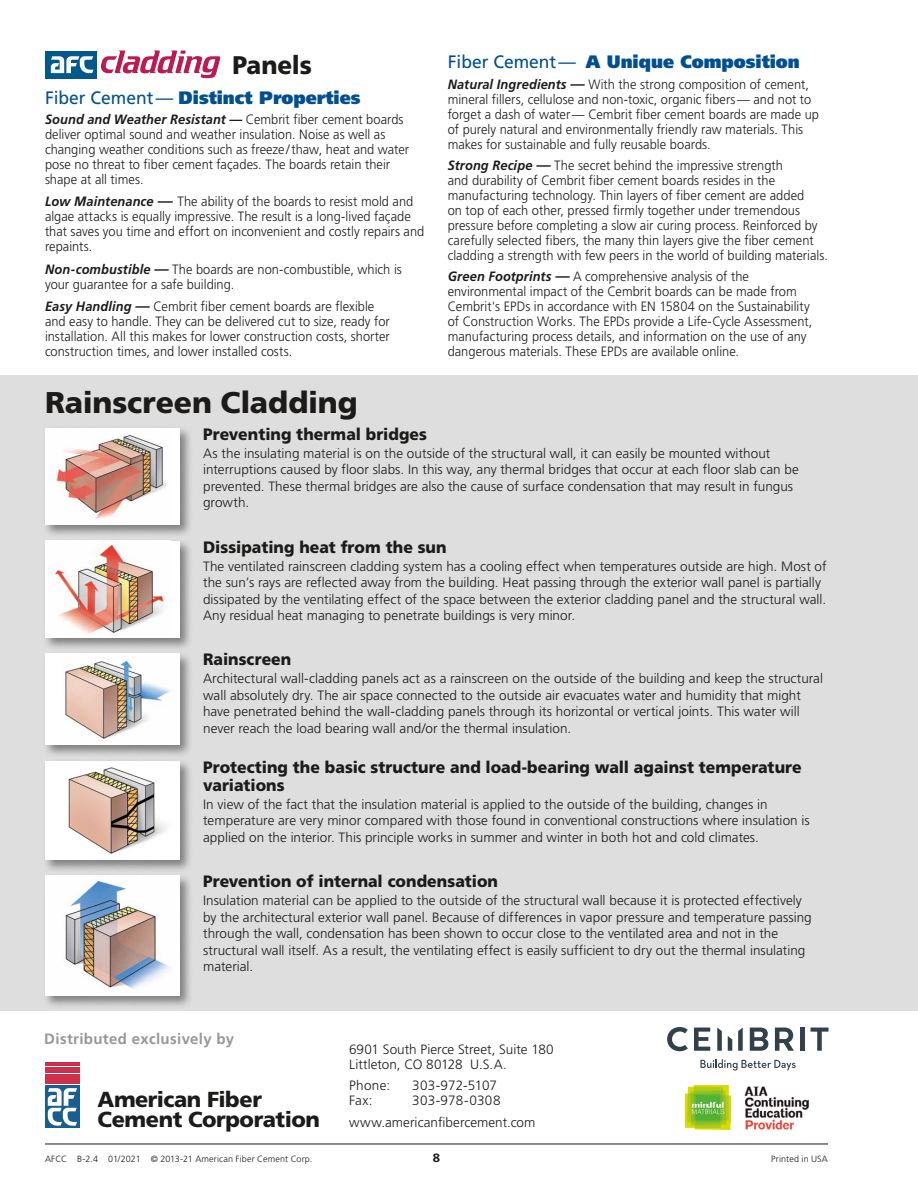
<style>
.page{position:relative;width:918px;height:1188px;background:#fff}
.page>*{position:absolute;margin:0;border:0;box-sizing:border-box;transform-origin:0 0}
.PRODUCT_name{font:900 30px "Frutiger";letter-spacing:-.005em;color:#1c1b1a}
.T_--_HEAD{font:900 25.5px "Frutiger";letter-spacing:-.005em;color:#1c1b1a;scale:.95 1}
.t1{font:900 21.75px/19.5px "Frutiger";letter-spacing:-.02em;color:#1c1b1a}
.SUB_2{font:900 18px "Frutiger";color:#004f91}
.Rain_Screen_subhead{font:900 16.5px/18px "Frutiger";color:#1c1b1a;scale:.95 1}
.Illus_-_HEAD{font:900 16.5px "Frutiger";letter-spacing:.005em;color:#1c1b1a;scale:.95 1}
.Warranty_subhead{font:700 15px "Frutiger";letter-spacing:.02em;color:#969798}
.Sustain_text_w_lead{font:300 13.5px/15px "Frutiger";color:#1c1b1a;scale:.95 1}
.Rain_Screen_body{font:300 13.5px/16.5px "Frutiger";color:#1c1b1a}
.St_Address{font:300 13.5px "Frutiger";color:#1c1b1a}
.Telephone{font:300 13.5px "Frutiger";letter-spacing:.01em;color:#1c1b1a}
.web_email{font:300 13.5px "Frutiger";letter-spacing:.005em;color:#1c1b1a}
.Page___w_rule___text{font:700 12px "Frutiger";color:#1c1b1a;scale:1.1 1}
.Page___w_rule___text-2{font:300 9px "Frutiger";letter-spacing:.015em;color:#1c1b1a}
.s1{font-weight:400}
.s2{font-weight:700;font-style:italic}
.s3{font-weight:700;font-style:italic;font-size:15px}
</style>
<div class="page">
<div style="left:0;top:375px;width:918px;height:636px;background:#dedede"></div>
<div style="left:45px;top:1086px;width:34px;height:42px;background:#195e8e"></div>
<svg style="left:48px;top:1088px;width:29px;height:38px"></svg>
<hr style="left:45px;top:1062px;width:34px;height:4px;background:#cc304d">
<div style="left:45px;top:1067px;width:34px;height:6px;background:#cc304d"></div>
<div style="left:45px;top:1075px;width:34px;height:9px;background:#cc304d"></div>
<svg style="left:700px;top:1059px;width:96px;height:12px"></svg>
<svg style="left:667px;top:1027px;width:21px;height:24px"></svg>
<svg style="left:694px;top:1028px;width:16px;height:23px"></svg>
<svg style="left:750px;top:1028px;width:18px;height:23px"></svg>
<svg style="left:775px;top:1028px;width:19px;height:23px"></svg>
<hr style="left:800px;top:1028px;width:4px;height:23px;background:#32404e">
<svg style="left:811px;top:1028px;width:17px;height:23px"></svg>
<svg style="left:717px;top:1028px;width:5px;height:23px"></svg>
<svg style="left:728px;top:1036px;width:4px;height:15px"></svg>
<svg style="left:738px;top:1028px;width:5px;height:23px"></svg>
<img style="left:745px;top:1086px;width:64px;height:44px">
<img style="left:686px;top:1085px;width:44px;height:45px">
<hr style="left:45px;top:1144px;width:783px;height:1px;background:#1c1b1a">
<div style="left:46px;top:51px;width:51px;height:27px;background:#00588b"></div>
<svg style="left:101px;top:51px;width:119px;height:27px"></svg>
<svg style="left:51px;top:56px;width:42px;height:17px"></svg>
<div style="left:42px;top:425px;width:152px;height:114px;background:#1c1b1a;opacity:.5"></div>
<div style="left:45px;top:428px;width:135px;height:97px;background:#fff"></div>
<img style="left:51px;top:435px;width:116px;height:85px">
<div style="left:42px;top:538px;width:152px;height:114px;background:#1c1b1a;opacity:.5"></div>
<div style="left:45px;top:541px;width:135px;height:97px;background:#fff"></div>
<img style="left:51px;top:544px;width:115px;height:90px">
<div style="left:42px;top:651px;width:152px;height:108px;background:#1c1b1a;opacity:.5"></div>
<div style="left:45px;top:654px;width:135px;height:91px;background:#fff"></div>
<img style="left:65px;top:659px;width:106px;height:83px">
<div style="left:42px;top:758px;width:152px;height:115px;background:#1c1b1a;opacity:.5"></div>
<div style="left:45px;top:761px;width:135px;height:99px;background:#fff"></div>
<img style="left:68px;top:767px;width:98px;height:87px">
<div style="left:42px;top:873px;width:152px;height:137px;background:#1c1b1a;opacity:.5"></div>
<div style="left:45px;top:876px;width:135px;height:120px;background:#fff"></div>
<img style="left:65px;top:876px;width:106px;height:113px">
<p class="SUB_2" style="left:448px;top:51px;width:354px"><span class="s1">Fiber Cement—</span> A Unique Composition</p>
<p class="Sustain_text_w_lead" style="left:448px;top:77px;width:392px"><span class="s2">Natural Ingredients</span> <span class="s3">—</span> With the strong composition of cement, mineral fillers, cellulose and non-toxic, organic fibers— and not to forget a dash of water— Cembrit fiber cement boards are made up of purely natural and environmentally friendly raw materials. This makes for sustainable and fully reusable boards.</p>
<p class="Sustain_text_w_lead" style="left:448px;top:158px;width:402px"><span class="s2">Strong Recipe</span> <span class="s3">—</span> The secret behind the impressive strength<br>and durability of Cembrit fiber cement boards resides in the manufacturing technology. Thin layers of fiber cement are added<br>on top of each other, pressed firmly together under tremendous pressure before completing a slow air curing process. Reinforced by carefully selected fibers, the many thin layers give the fiber cement cladding a strength with few peers in the world of building materials.</p>
<p class="Sustain_text_w_lead" style="left:448px;top:269px;width:385px"><span class="s2">Green Footprints</span> <span class="s3">—</span> A comprehensive analysis of the environmental impact of the Cembrit boards can be made from Cembrit's EPDs in accordance with EN 15804 on the Sustainability of Construction Works. The EPDs provide a Life-Cycle Assessment, manufacturing process details, and information on the use of any dangerous materials. These EPDs are available online.</p>
<p class="T_--_HEAD" style="left:232px;top:50px;width:85px">Panels</p>
<p class="SUB_2" style="left:45px;top:87px;width:317px"><span class="s1">Fiber Cement—</span> Distinct Properties</p>
<p class="Sustain_text_w_lead" style="left:45px;top:112px;width:385px"><span class="s2">Sound and Weather Resistant —</span> Cembrit fiber cement boards deliver optimal sound and weather insulation. Noise as well as changing weather conditions such as freeze /thaw, heat and water pose no threat to fiber cement façades. The boards retain their shape at all times.</p>
<p class="Sustain_text_w_lead" style="left:45px;top:194px;width:401px"><span class="s2">Low Maintenance</span> <span class="s3">—</span> The ability of the boards to resist mold and algae attacks is equally impressive. The result is a long-lived façade that saves you time and effort on inconvenient and costly repairs and repaints.</p>
<p class="Sustain_text_w_lead" style="left:45px;top:262px;width:377px"><span class="s2">Non-combustible</span> <span class="s3">—</span> The boards are non-combustible, which is your guarantee for a safe building.</p>
<p class="Sustain_text_w_lead" style="left:45px;top:299px;width:365px"><span class="s2">Easy Handling</span> <span class="s3">—</span> Cembrit fiber cement boards are flexible and easy to handle. They can be delivered cut to size, ready for installation. All this makes for lower construction costs, shorter construction times, and lower installed costs.</p>
<p class="PRODUCT_name" style="left:45px;top:384px;width:314px">Rainscreen Cladding</p>
<p class="Illus_-_HEAD" style="left:203px;top:424px;width:237px">Preventing thermal bridges</p>
<p class="Rain_Screen_body" style="left:203px;top:445px;width:597px">As the insulating material is on the outside of the structural wall, it can easily be mounted without interruptions caused by floor slabs. In this way, any thermal bridges that occur at each floor slab can be prevented. These thermal bridges are also the cause of surface condensation that may result in fungus growth.</p>
<p class="Rain_Screen_subhead" style="left:203px;top:537px;width:258px">Dissipating heat from the sun</p>
<p class="Rain_Screen_body" style="left:203px;top:558px;width:625px">The ventilated rainscreen cladding system has a cooling effect when temperatures outside are high. Most of the sun’s rays are reflected away from the building. Heat passing through the exterior wall panel is partially dissipated by the ventilating effect of the space between the exterior cladding panel and the structural wall.<br>Any residual heat managing to penetrate buildings is very minor.</p>
<p class="Rain_Screen_subhead" style="left:203px;top:650px;width:94px">Rainscreen</p>
<p class="Rain_Screen_body" style="left:203px;top:671px;width:621px">Architectural wall-cladding panels act as a rainscreen on the outside of the building and keep the structural wall absolutely dry. The air space connected to the outside air evacuates water and humidity that might have penetrated behind the wall-cladding panels through its horizontal or vertical joints. This water will never reach the load bearing wall and/or the thermal insulation.</p>
<p class="Rain_Screen_subhead" style="left:203px;top:757px;width:632px">Protecting the basic structure and load-bearing wall against temperature variations</p>
<p class="Rain_Screen_body" style="left:203px;top:796px;width:608px">In view of the fact that the insulation material is applied to the outside of the building, changes in temperature are very minor compared with those found in conventional constructions where insulation is applied on the interior. This principle works in summer and winter in both hot and cold climates.</p>
<p class="Rain_Screen_subhead" style="left:203px;top:872px;width:312px">Prevention of internal condensation</p>
<p class="Rain_Screen_body" style="left:203px;top:893px;width:610px">Insulation material can be applied to the outside of the structural wall because it is protected effectively by the architectural exterior wall panel. Because of differences in vapor pressure and temperature passing through the wall, condensation has been shown to occur close to the ventilated area and not in the structural wall itself. As a result, the ventilating effect is easily sufficient to dry out the thermal insulating material.</p>
<p class="Warranty_subhead" style="left:44px;top:1030px;width:192px">Distributed exclusively by</p>
<p class="t1" style="left:98px;top:1089px;width:224px">American Fiber<br>Cement Corporation</p>
<p class="St_Address" style="left:349px;top:1041px;width:206px">6901 South Pierce Street, Suite 180</p>
<p class="St_Address" style="left:349px;top:1056px;width:159px">Littleton, CO 80128 U.S.A.</p>
<p class="Telephone" style="left:349px;top:1077px;width:43px">Phone:</p>
<p class="Telephone" style="left:412px;top:1077px;width:86px">303-972-5107</p>
<p class="Telephone" style="left:349px;top:1092px;width:25px">Fax:</p>
<p class="Telephone" style="left:412px;top:1092px;width:90px">303-978-0308</p>
<p class="web_email" style="left:349px;top:1114px;width:188px">www.americanfibercement.com</p>
<p class="Page___w_rule___text-2" style="left:45px;top:1153px;width:269px">AFCC B-2.4 01/2021 © 2013-21 American Fiber Cement Corp.</p>
<p class="Page___w_rule___text" style="left:433px;top:1150px;width:8px">8</p>
<p class="Page___w_rule___text-2" style="left:771px;top:1153px;width:58px">Printed in USA</p>
</div>
